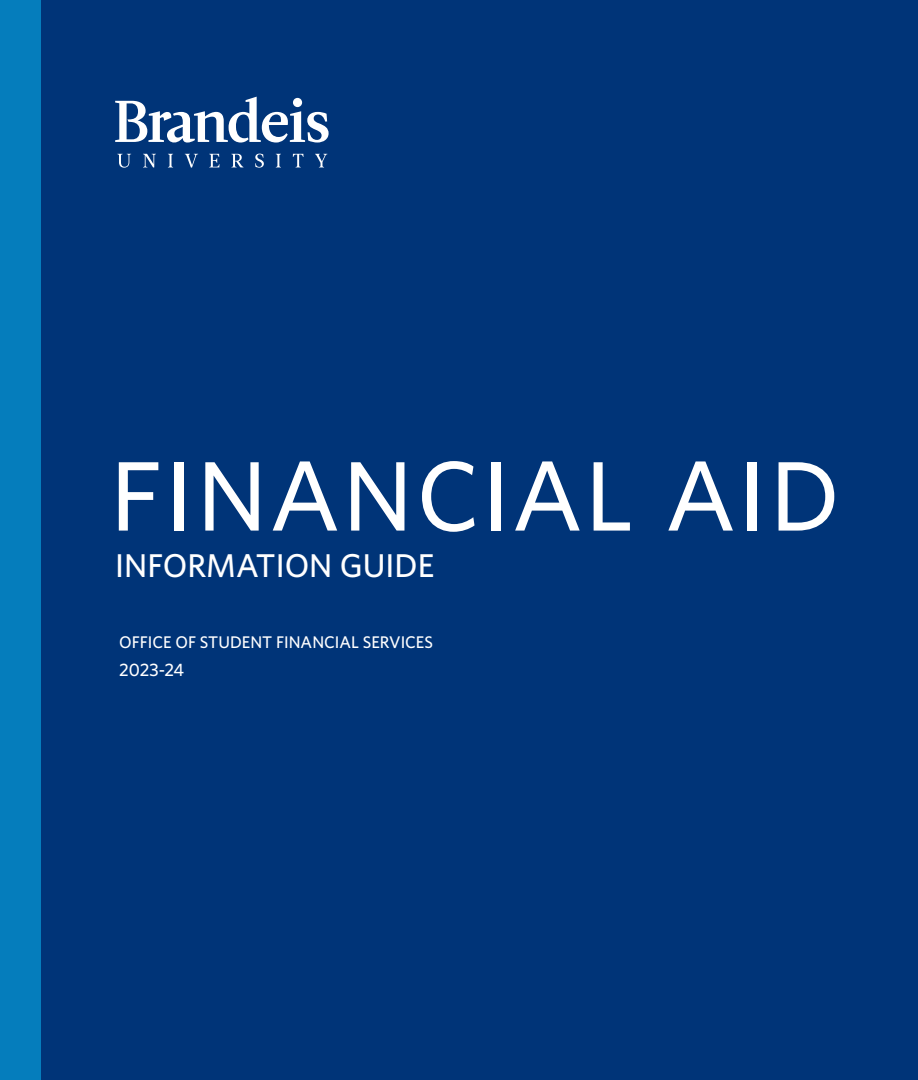
<style>
.page{position:relative;width:918px;height:1080px;background:#003478}
.page>*{position:absolute;margin:0;border:0;box-sizing:border-box;transform-origin:0 0}
.t1{font:135px "Whitney";color:#fff}
.t2{font:500 33px "Whitney";color:#fff}
.t3{font:500 18px "Whitney";letter-spacing:-.005em;color:#fff}
.t4{font:500 16.8px "Whitney";color:#fff}
</style>
<div class="page">
<div style="left:0;top:0;width:40px;height:1080px;background:#057dbc"></div>
<svg style="left:117px;top:154px;width:14px;height:14px"></svg>
<svg style="left:143px;top:154px;width:13px;height:13px"></svg>
<svg style="left:168px;top:154px;width:5px;height:13px"></svg>
<svg style="left:185px;top:154px;width:13px;height:14px"></svg>
<svg style="left:209px;top:154px;width:11px;height:13px"></svg>
<svg style="left:231px;top:154px;width:12px;height:13px"></svg>
<svg style="left:255px;top:154px;width:9px;height:14px"></svg>
<svg style="left:276px;top:154px;width:5px;height:13px"></svg>
<svg style="left:293px;top:154px;width:10px;height:13px"></svg>
<svg style="left:315px;top:154px;width:12px;height:13px"></svg>
<svg style="left:115px;top:97px;width:214px;height:46px"></svg>
<h1 class="t1" style="left:108px;top:394px;width:735px">FINANcIAL AId</h1>
<h1 class="t2" style="left:115px;top:544px;width:321px">INFORMATION GUIDE</h1>
<p class="t4" style="left:119px;top:631px;width:315px">OFFICE OF STUDENT FINANCIAL SERVICES</p>
<p class="t3" style="left:119px;top:658px;width:66px">2023-24</p>
</div>
